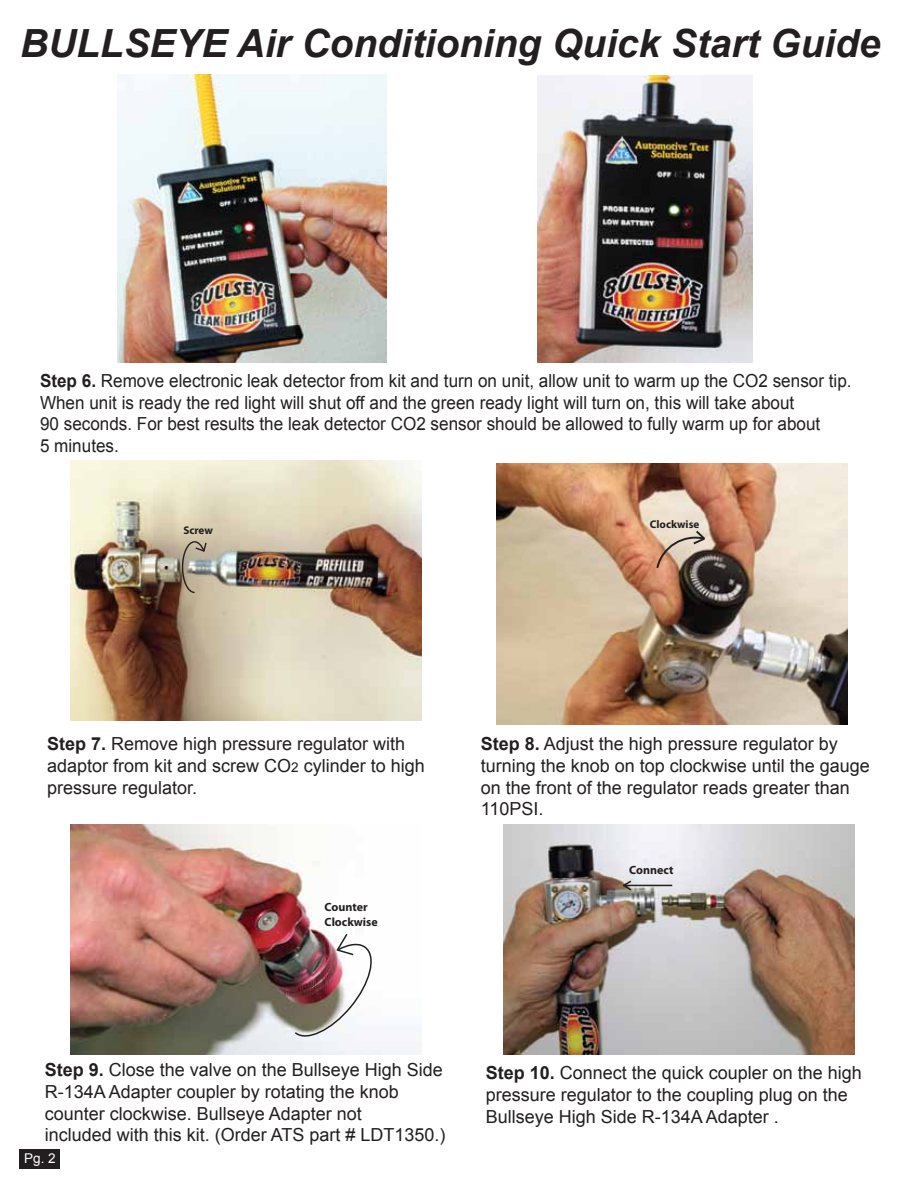
<style>
.page{position:relative;width:918px;height:1188px;background:#fff}
.page>*{position:absolute;margin:0;border:0;box-sizing:border-box;transform-origin:0 0}
.t1{font:italic 700 38.85px "Arial";color:#231f20}
.t2{font:18px/21.6px "Arial";color:#231f20}
.t3{font:18px/21.6px "Arial";color:#231f20;scale:.95 1}
.t4{font:13.5px "Arial";color:#fff}
.t5{font:700 12px/14.4px "Myriad Pro";color:#231f20}
.t6{font:700 11.1px "Myriad Pro";color:#231f20}
.s1{font-weight:700}
.s2{font-size:13.5px}
</style>
<div class="page">
<img style="left:497px;top:464px;width:351px;height:261px">
<svg style="left:655px;top:529px;width:52px;height:41px;background:#b8a291"></svg>
<img style="left:70px;top:460px;width:351px;height:261px">
<svg style="left:181px;top:540px;width:27px;height:54px"></svg>
<img style="left:70px;top:824px;width:351px;height:231px">
<img style="left:293px;top:932px;width:84px;height:110px">
<img style="left:504px;top:824px;width:351px;height:231px">
<hr style="left:624px;top:885px;width:48px;height:1px;background:#231f20">
<svg style="left:621px;top:879px;width:12px;height:13px"></svg>
<div style="left:19px;top:1149px;width:41px;height:19px;background:#231f20"></div>
<img style="left:118px;top:75px;width:269px;height:288px">
<img style="left:538px;top:76px;width:214px;height:287px">
<h1 class="t1" style="left:20px;top:17px;width:862px">BULLSEYE Air Conditioning Quick Start Guide</h1>
<p class="t3" style="left:40px;top:370px;width:856px"><span class="s1">Step 6.</span> Remove electronic leak detector from kit and turn on unit, allow unit to warm up the CO2 sensor tip.<br>When unit is ready the red light will shut off and the green ready light will turn on, this will take about<br>90 seconds. For best results the leak detector CO2 sensor should be allowed to fully warm up for about<br>5 minutes.</p>
<p class="t6" style="left:183px;top:523px;width:31px">Screw</p>
<p class="t6" style="left:650px;top:517px;width:51px">Clockwise</p>
<p class="t2" style="left:47px;top:733px;width:379px"><span class="s1">Step 7.</span> Remove high pressure regulator with adaptor from kit and screw CO<span class="s2">2</span> cylinder to high pressure regulator.</p>
<p class="t5" style="left:325px;top:900px;width:55px">Counter<br>Clockwise</p>
<p class="t2" style="left:481px;top:733px;width:391px"><span class="s1">Step 8.</span> Adjust the high pressure regulator by turning the knob on top clockwise until the gauge on the front of the regulator reads greater than 110PSI.</p>
<p class="t5" style="left:629px;top:862px;width:46px">Connect</p>
<p class="t2" style="left:45px;top:1059px;width:402px"><span class="s1">Step 9.</span> Close the valve on the Bullseye High Side R-134A Adapter coupler by rotating the knob counter clockwise. Bullseye Adapter not<br>included with this kit. (Order ATS part # LDT1350.)</p>
<p class="t4" style="left:24px;top:1149px;width:33px">Pg. 2</p>
<p class="t2" style="left:486px;top:1062px;width:378px"><span class="s1">Step 10.</span> Connect the quick coupler on the high pressure regulator to the coupling plug on the<br>Bullseye High Side R-134A Adapter .</p>
</div>
